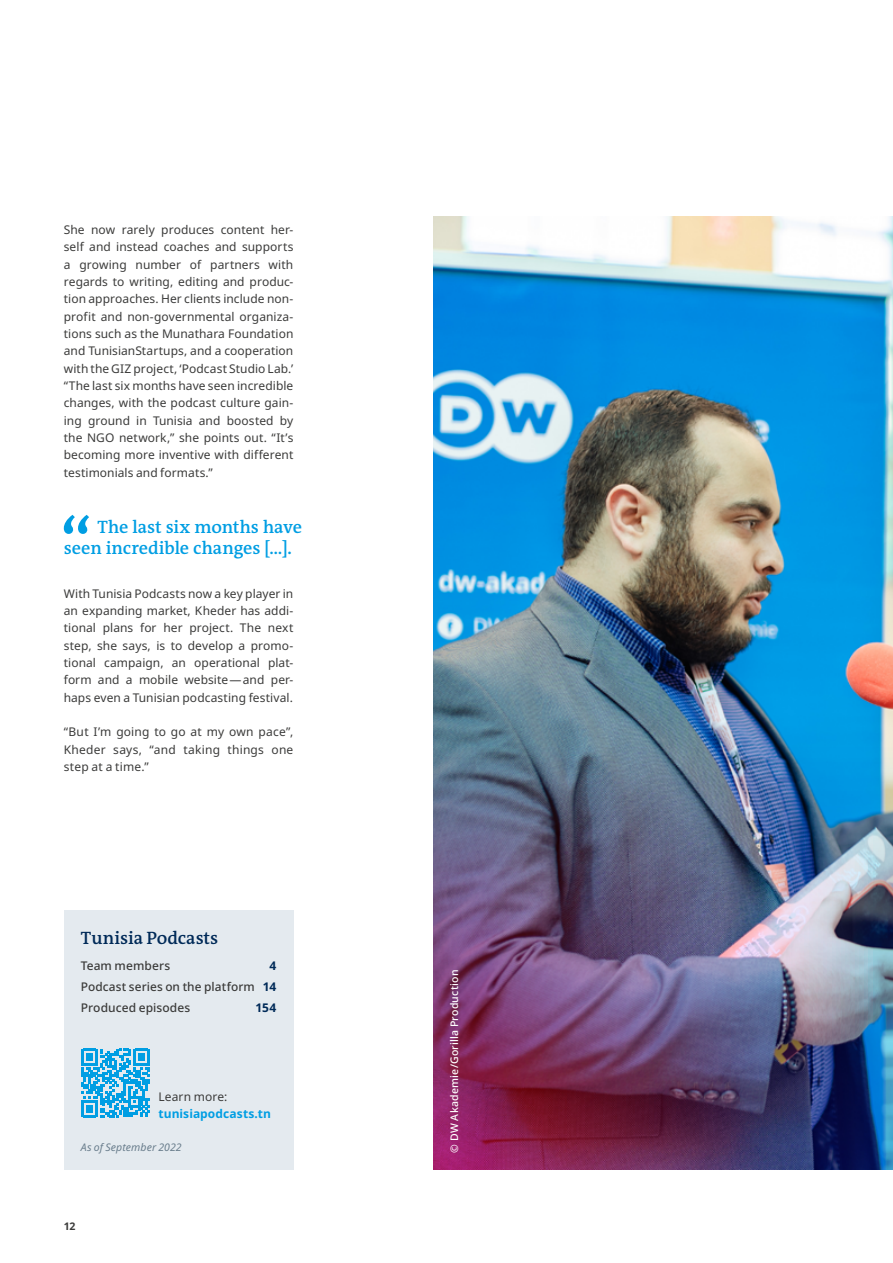
<style>
.page{position:relative;width:893px;height:1263px;background:#fff}
.page>*{position:absolute;margin:0;border:0;box-sizing:border-box;transform-origin:0 0}
.t1{font:600 18px/21.6px "DW The Antiqua B W6";color:#009ee3}
.t2{font:600 18px "DW The Antiqua B W6";color:#002a58}
.t3{font:12px/17.4px "Noto Sans";letter-spacing:.01em;color:#3b3b3a;text-align:justify}
.t4{font:500 12px/21px "Noto Sans";letter-spacing:.01em;color:#3b3b3a;text-align:justify}
.t5{font:700 12px "Noto Sans";letter-spacing:.005em;color:#009ee3}
.t6{font:700 12px "Noto Sans";color:#002a58}
.t7{font:500 10.5px "Noto Sans";letter-spacing:.02em;color:#fff}
.t8{font:italic 10.5px "Noto Sans";letter-spacing:.01em;color:#697d8c}
.t9{font:700 10.5px "Noto Sans";color:#3b3b3a}
.s1{font-weight:700;color:#002a58}
</style>
<div class="page">
<svg style="left:63px;top:515px;width:26px;height:19px"></svg>
<img style="left:434px;top:217px;width:459px;height:519px">
<div style="left:64px;top:910px;width:229px;height:259px;background:#e4eaef"></div>
<svg style="left:81px;top:1049px;width:69px;height:68px"></svg>
<img style="left:434px;top:736px;width:459px;height:433px">
<p class="t3" style="left:64px;top:221px;width:231px">She now rarely produces content her&shy;self and instead coaches and supports a growing number of partners with regards to writing, editing and produc&shy;tion approaches. Her clients include non&shy;profit and non-governmental organiza&shy;tions such as the Munathara Foundation and TunisianStartups, and a cooperation with the GIZ project, ‘Podcast Studio Lab.’ “The last six months have seen incredible changes, with the podcast culture gain&shy;ing ground in Tunisia and boosted by the NGO network,” she points out. “It’s becoming more inventive with different testimonials and formats.”</p>
<h1 class="t1" style="left:64px;top:516px;width:240px;text-indent:34px">The last six months have seen incredible changes […].</h1>
<p class="t3" style="left:64px;top:585px;width:231px">With Tunisia Podcasts now a key player in an expanding market, Kheder has addi&shy;tional plans for her project. The next step, she says, is to develop a promo&shy;tional campaign, an operational plat&shy;form and a mobile website—and per&shy;haps even a Tunisian podcasting festival.</p>
<p class="t3" style="left:64px;top:724px;width:231px">“But I’m going to go at my own pace”, Kheder says, “and taking things one step at a time.”</p>
<h1 class="t2" style="left:81px;top:927px;width:139px">Tunisia Podcasts</h1>
<p class="t4" style="left:81px;top:955px;width:91px">Team members</p>
<p class="t4" style="left:81px;top:955px;width:197px;text-indent:189px"><span class="s1">4<br></span>Podcast series on the platform <span class="s1">14<br></span>Produced episodes</p>
<p class="t6" style="left:256px;top:999px;width:22px">154</p>
<p class="t3" style="left:159px;top:1088px;width:70px">Learn more:</p>
<p class="t5" style="left:159px;top:1105px;width:114px">tunisiapodcasts.tn</p>
<p class="t8" style="left:81px;top:1140px;width:102px">As of September 2022</p>
<p class="t9" style="left:64px;top:1219px;width:13px">12</p>
<p class="t7" style="left:447px;top:1152px;width:185px;rotate:-90deg">© DW Akademie/Gorilla Production</p>
</div>
